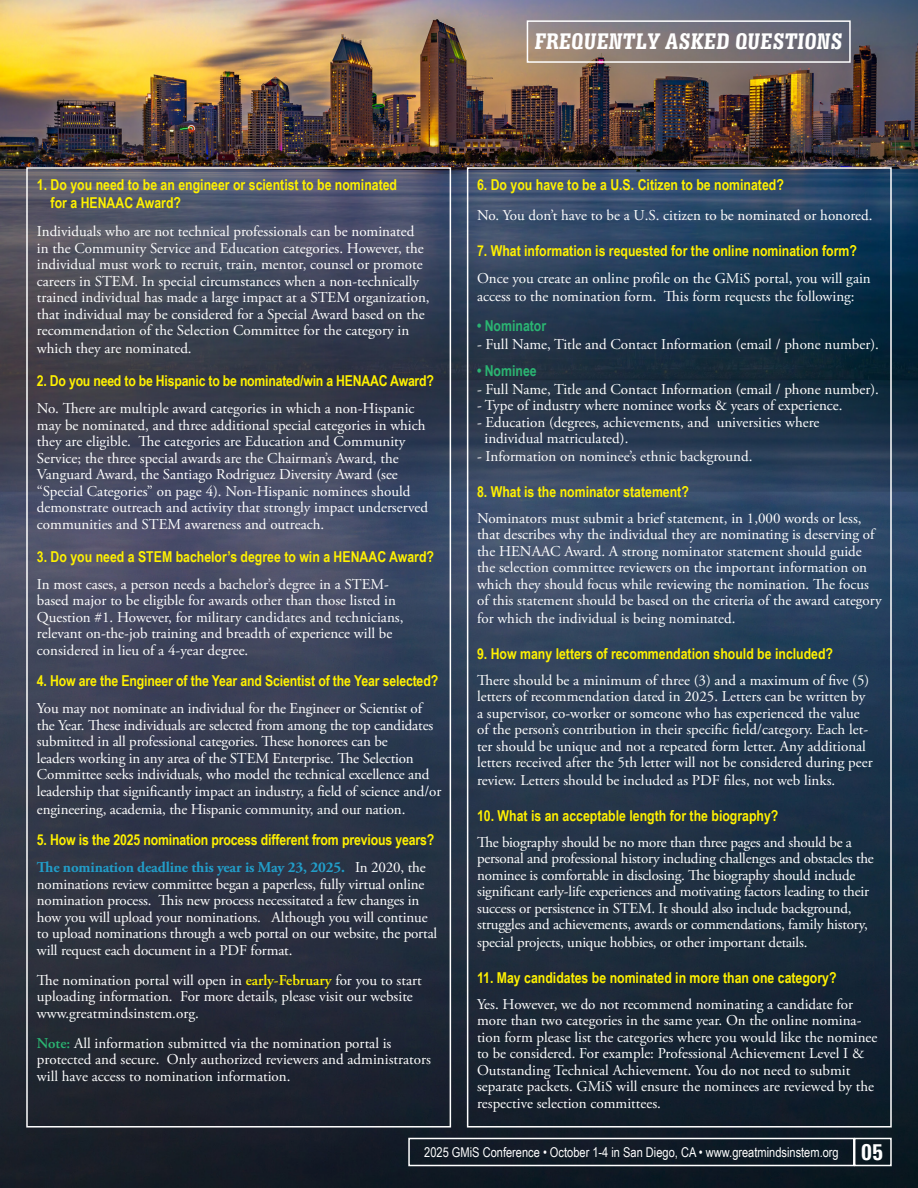
<style>
.page{position:relative;width:918px;height:1188px;background:#fff}
.page>*{position:absolute;margin:0;border:0;box-sizing:border-box;transform-origin:0 0}
.t1{font:700 24px "Serifa";color:#fff}
.t2{font:700 23.85px "Serifa";color:#fff}
.t3{font:15px/16.5px "Adobe Garamond Pro";color:#fff}
.t4{font:700 15px "Arial Narrow";color:#fff101}
.t5{font:700 15px "Arial Narrow";color:#2bb572}
.t6{font:13.5px "Arial Narrow";color:#fff}
.s1{font-weight:700;color:#229dc8}
.s2{font-weight:600;color:#fff101}
.s3{font-weight:600;color:#2bb572}
</style>
<div class="page">
<img style="left:0;top:0;width:918px;height:1188px">
<div style="left:26px;top:167px;width:425px;height:961px;border:2px solid #fff"></div>
<div style="left:467px;top:167px;width:425px;height:961px;border:2px solid #fff"></div>
<div style="left:408px;top:1138px;width:447px;height:28px;border:2px solid #fff"></div>
<div style="left:854px;top:1138px;width:38px;height:28px;border:2px solid #fff"></div>
<div style="left:527px;top:20px;width:324px;height:43px;border:2px solid #fff"></div>
<p class="t2" style="left:534px;top:26px;width:312px">FREQUENTLY ASKED QUESTIONS</p>
<p class="t4" style="left:37px;top:176px;width:362px">1. Do you need to be an engineer or scientist to be nominated</p>
<p class="t4" style="left:51px;top:194px;width:132px">for a HENAAC Award?</p>
<p class="t3" style="left:37px;top:224px;width:394px">Individuals who are not technical professionals can be nominated in the Community Service and Education categories. However, the individual must work to recruit, train, mentor, counsel or promote careers in STEM. In special circumstances when a non-technically trained individual has made a large impact at a STEM organization, that individual may be considered for a Special Award based on the recommendation of the Selection Committee for the category in</p>
<p class="t3" style="left:37px;top:341px;width:156px">which they are nominated.</p>
<p class="t4" style="left:37px;top:372px;width:399px">2. Do you need to be Hispanic to be nominated/win a HENAAC Award?</p>
<p class="t3" style="left:37px;top:401px;width:393px">No. There are multiple award categories in which a non-Hispanic may be nominated, and three additional special categories in which they are eligible. The categories are Education and Community Service; the three special awards are the Chairman’s Award, the Vanguard Award, the Santiago Rodriguez Diversity Award (see “Special Categories” on page 4). Non-Hispanic nominees should demonstrate outreach and activity that strongly impact underserved communities and STEM awareness and outreach.</p>
<p class="t4" style="left:37px;top:548px;width:399px">3. Do you need a STEM bachelor’s degree to win a HENAAC Award?</p>
<p class="t3" style="left:37px;top:576px;width:354px">In most cases, a person needs a bachelor’s degree in a STEM-</p>
<p class="t3" style="left:37px;top:593px;width:368px">based major to be eligible for awards other than those listed in<br>Question #1. However, for military candidates and technicians,</p>
<p class="t3" style="left:37px;top:626px;width:357px">relevant on-the-job training and breadth of experience will be considered in lieu of a 4-year degree.</p>
<p class="t4" style="left:37px;top:672px;width:403px">4. How are the Engineer of the Year and Scientist of the Year selected?</p>
<p class="t3" style="left:37px;top:701px;width:406px">You may not nominate an individual for the Engineer or Scientist of the Year. These individuals are selected from among the top candidates submitted in all professional categories. These honorees can be<br>leaders working in any area of the STEM Enterprise. The Selection Committee seeks individuals, who model the technical excellence and leadership that significantly impact an industry, a field of science and/or</p>
<p class="t3" style="left:37px;top:801px;width:370px">engineering, academia, the Hispanic community, and our nation.</p>
<p class="t4" style="left:37px;top:831px;width:399px">5. How is the 2025 nomination process different from previous years?</p>
<p class="t3" style="left:37px;top:860px;width:402px"><span class="s1">The nomination deadline this year is May 23, 2025.</span> In 2020, the nominations review committee began a paperless, fully virtual online nomination process. This new process necessitated a few changes in how you will upload your nominations. Although you will continue to upload nominations through a web portal on our website, the portal will request each document in a PDF format.</p>
<p class="t3" style="left:37px;top:972px;width:386px">The nomination portal will open in <span class="s2">early-February</span> for you to start uploading information. For more details, please visit our website www.greatmindsinstem.org.</p>
<p class="t3" style="left:37px;top:1035px;width:395px"><span class="s3">Note:</span> All information submitted via the nomination portal is protected and secure. Only authorized reviewers and administrators will have access to nomination information.</p>
<p class="t4" style="left:477px;top:176px;width:308px">6. Do you have to be a U.S. Citizen to be nominated?</p>
<p class="t3" style="left:477px;top:207px;width:397px">No. You don’t have to be a U.S. citizen to be nominated or honored.</p>
<p class="t4" style="left:477px;top:242px;width:381px">7. What information is requested for the online nomination form?</p>
<p class="t3" style="left:477px;top:269px;width:395px;line-height:18px">Once you create an online profile on the GMiS portal, you will gain access to the nomination form. This form requests the following:</p>
<p class="t5" style="left:477px;top:317px;width:71px">• Nominator</p>
<p class="t3" style="left:477px;top:336px;width:403px">- Full Name, Title and Contact Information (email / phone number).</p>
<p class="t5" style="left:477px;top:362px;width:61px">• Nominee</p>
<p class="t3" style="left:477px;top:381px;width:403px">- Full Name, Title and Contact Information (email / phone number).</p>
<p class="t3" style="left:477px;top:398px;width:367px">- Type of industry where nominee works &amp; years of experience.</p>
<p class="t3" style="left:477px;top:414px;width:344px">- Education (degrees, achievements, and universities where</p>
<p class="t3" style="left:485px;top:431px;width:145px">individual matriculated).</p>
<p class="t3" style="left:477px;top:449px;width:277px">- Information on nominee’s ethnic background.</p>
<p class="t4" style="left:477px;top:483px;width:213px">8. What is the nominator statement?</p>
<p class="t3" style="left:477px;top:510px;width:406px">Nominators must submit a brief statement, in 1,000 words or less, that describes why the individual they are nominating is deserving of the HENAAC Award. A strong nominator statement should guide the selection committee reviewers on the important information on which they should focus while reviewing the nomination. The focus of this statement should be based on the criteria of the award category</p>
<p class="t3" style="left:477px;top:611px;width:260px">for which the individual is being nominated.</p>
<p class="t4" style="left:477px;top:645px;width:358px">9. How many letters of recommendation should be included?</p>
<p class="t3" style="left:477px;top:672px;width:397px">There should be a minimum of three (3) and a maximum of five (5) letters of recommendation dated in 2025. Letters can be written by a supervisor, co-worker or someone who has experienced the value of the person’s contribution in their specific field/category. Each let&shy;ter should be unique and not a repeated form letter. Any additional letters received after the 5th letter will not be considered during peer</p>
<p class="t3" style="left:477px;top:773px;width:360px">review. Letters should be included as PDF files, not web links.</p>
<p class="t4" style="left:477px;top:807px;width:303px">10. What is an acceptable length for the biography?</p>
<p class="t3" style="left:477px;top:834px;width:398px">The biography should be no more than three pages and should be a personal and professional history including challenges and obstacles the nominee is comfortable in disclosing. The biography should include significant early-life experiences and motivating factors leading to their success or persistence in STEM. It should also include background, struggles and achievements, awards or commendations, family history,</p>
<p class="t3" style="left:477px;top:935px;width:332px">special projects, unique hobbies, or other important details.</p>
<p class="t4" style="left:477px;top:969px;width:361px">11. May candidates be nominated in more than one category?</p>
<p class="t3" style="left:477px;top:996px;width:402px">Yes. However, we do not recommend nominating a candidate for more than two categories in the same year. On the online nomina&shy;tion form please list the categories where you would like the nominee to be considered. For example: Professional Achievement Level I &amp; Outstanding Technical Achievement. You do not need to submit separate packets. GMiS will ensure the nominees are reviewed by the respective selection committees.</p>
<p class="t6" style="left:424px;top:1142px;width:416px">2025 GMiS Conference • October 1-4 in San Diego, CA • www.greatmindsinstem.org</p>
<p class="t1" style="left:861px;top:1137px;width:23px">05</p>
</div>
